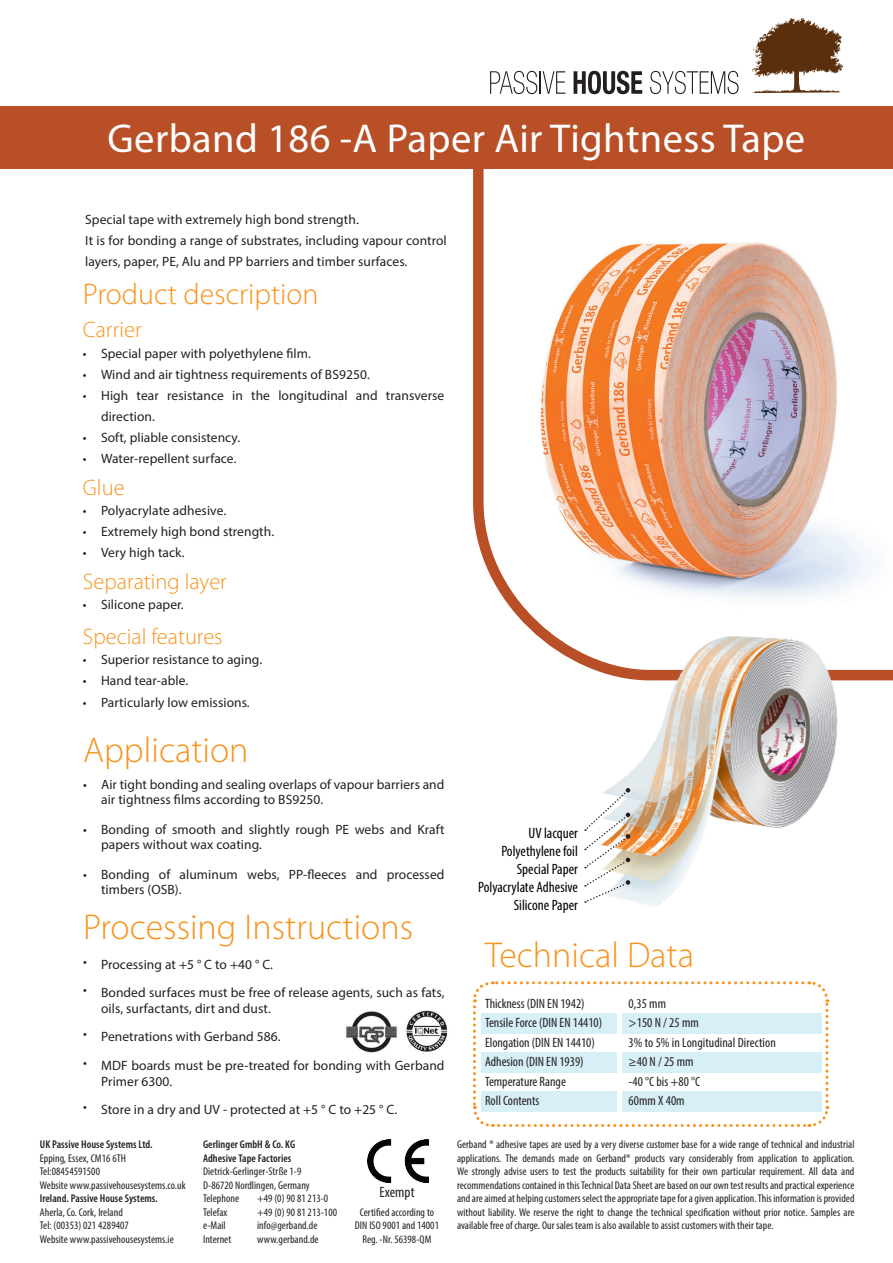
<style>
.page{position:relative;width:893px;height:1263px;background:#fff}
.page>*{position:absolute;margin:0;border:0;box-sizing:border-box;transform-origin:0 0}
.t1{font:40.5px "Myriad Pro";letter-spacing:.01em;color:#fff}
.t2{font:300 36px "Myriad Pro";color:#f7931d}
.t3{font:300 30px "Myriad Pro";color:#f7931d}
.t4{font:300 22.5px "Myriad Pro";color:#f7931d}
.t5{font:condensed 15px "Myriad Pro";color:#000}
.t6{font:condensed 15px "Myriad Pro";letter-spacing:.005em;color:#231f20}
.t7{font:13.5px/15px "Myriad Pro";letter-spacing:.005em;color:#231f20}
.t8{font:condensed 13.5px/19.5px "Myriad Pro";color:#231f20}
.t9{font:condensed 11.25px/13.5px "Myriad Pro";letter-spacing:.005em;color:#231f20;text-align:justify}
.t10{font:600 condensed 11.25px "Myriad Pro";letter-spacing:.005em;color:#231f20}
</style>
<div class="page">
<svg style="left:473px;top:981px;width:357px;height:146px"></svg>
<div style="left:482px;top:1013px;width:340px;height:20px;background:#d7eff7"></div>
<div style="left:482px;top:1052px;width:340px;height:20px;background:#d7eff7"></div>
<div style="left:482px;top:1091px;width:340px;height:20px;background:#d7eff7"></div>
<hr style="left:618px;top:1000px;width:4px;height:119px;background:#fff">
<svg style="left:752px;top:18px;width:91px;height:75px"></svg>
<svg style="left:490px;top:71px;width:75px;height:23px"></svg>
<svg style="left:574px;top:71px;width:68px;height:23px"></svg>
<svg style="left:650px;top:71px;width:89px;height:23px"></svg>
<div style="left:0;top:106px;width:893px;height:62px;background:#b84f27"></div>
<svg style="left:468px;top:168px;width:425px;height:513px"></svg>
<img style="left:592px;top:632px;width:256px;height:274px">
<svg style="left:585px;top:788px;width:45px;height:115px"></svg>
<img style="left:346px;top:1010px;width:102px;height:43px">
<img style="left:368px;top:1140px;width:61px;height:43px">
<p class="t1" style="left:108px;top:113px;width:699px">Gerband 186 -A Paper Air Tightness Tape</p>
<p class="t7" style="left:85px;top:212px;width:275px">Special tape with extremely high bond strength.</p>
<p class="t7" style="left:85px;top:230px;width:363px;line-height:21px">It is for bonding a range of substrates, including vapour control layers, paper, PE, Alu and PP barriers and timber surfaces.</p>
<p class="t3" style="left:83px;top:275px;width:237px">Product description</p>
<p class="t4" style="left:83px;top:316px;width:60px">Carrier</p>
<p class="t7" style="left:83px;top:346px;width:5px">•</p>
<p class="t7" style="left:83px;top:367px;width:5px">•</p>
<p class="t7" style="left:83px;top:388px;width:5px">•</p>
<p class="t7" style="left:83px;top:430px;width:5px">•</p>
<p class="t7" style="left:83px;top:451px;width:5px">•</p>
<p class="t7" style="left:101px;top:346px;width:211px">Special paper with polyethylene film.</p>
<p class="t7" style="left:101px;top:367px;width:270px">Wind and air tightness requirements of BS9250.</p>
<p class="t7" style="left:101px;top:385px;width:345px;line-height:21px">High tear resistance in the longitudinal and transverse direction.</p>
<p class="t7" style="left:101px;top:430px;width:141px">Soft, pliable consistency.</p>
<p class="t7" style="left:101px;top:451px;width:137px">Water-repellent surface.</p>
<p class="t4" style="left:83px;top:474px;width:43px">Glue</p>
<p class="t7" style="left:83px;top:503px;width:5px">•</p>
<p class="t7" style="left:83px;top:524px;width:5px">•</p>
<p class="t7" style="left:83px;top:545px;width:5px">•</p>
<p class="t7" style="left:101px;top:503px;width:127px">Polyacrylate adhesive.</p>
<p class="t7" style="left:101px;top:524px;width:175px">Extremely high bond strength.</p>
<p class="t7" style="left:101px;top:545px;width:85px">Very high tack.</p>
<p class="t4" style="left:83px;top:568px;width:145px">Separating layer</p>
<p class="t7" style="left:83px;top:597px;width:5px">•</p>
<p class="t7" style="left:101px;top:597px;width:84px">Silicone paper.</p>
<p class="t4" style="left:83px;top:623px;width:141px">Special features</p>
<p class="t7" style="left:83px;top:652px;width:5px">•</p>
<p class="t7" style="left:83px;top:673px;width:5px">•</p>
<p class="t7" style="left:83px;top:694px;width:5px">•</p>
<p class="t7" style="left:101px;top:652px;width:163px">Superior resistance to aging.</p>
<p class="t7" style="left:101px;top:673px;width:89px">Hand tear-able.</p>
<p class="t7" style="left:101px;top:694px;width:150px">Particularly low emissions.</p>
<p class="t2" style="left:83px;top:728px;width:167px">Application</p>
<p class="t7" style="left:83px;top:776px;width:5px">•</p>
<p class="t7" style="left:83px;top:821px;width:5px">•</p>
<p class="t7" style="left:83px;top:866px;width:5px">•</p>
<p class="t7" style="left:101px;top:776px;width:345px">Air tight bonding and sealing overlaps of vapour barriers and air tightness films according to BS9250.</p>
<p class="t7" style="left:101px;top:821px;width:345px">Bonding of smooth and slightly rough PE webs and Kraft papers without wax coating.</p>
<p class="t7" style="left:101px;top:866px;width:345px">Bonding of aluminum webs, PP-fleeces and processed timbers (OSB).</p>
<p class="t2" style="left:83px;top:905px;width:332px">Processing Instructions</p>
<p class="t7" style="left:83px;top:953px;width:5px">•</p>
<p class="t7" style="left:83px;top:982px;width:5px">•</p>
<p class="t7" style="left:83px;top:1026px;width:5px">•</p>
<p class="t7" style="left:83px;top:1054px;width:5px">•</p>
<p class="t7" style="left:83px;top:1099px;width:5px">•</p>
<p class="t7" style="left:101px;top:957px;width:173px">Processing at +5 ° C to +40 ° C.</p>
<p class="t7" style="left:101px;top:984px;width:345px;line-height:16.2px">Bonded surfaces must be free of release agents, such as fats, oils, surfactants, dirt and dust.</p>
<p class="t7" style="left:101px;top:1029px;width:181px">Penetrations with Gerband 586.</p>
<p class="t7" style="left:101px;top:1057px;width:345px;line-height:16.2px">MDF boards must be pre-treated for bonding with Gerband<br>Primer 6300.</p>
<p class="t7" style="left:101px;top:1102px;width:298px">Store in a dry and UV - protected at +5 ° C to +25 ° C.</p>
<p class="t10" style="left:40px;top:1137px;width:114px">UK Passive House Systems Ltd.</p>
<p class="t9" style="left:40px;top:1151px;width:88px">Epping, Essex, CM16 6TH</p>
<p class="t9" style="left:40px;top:1164px;width:62px">Tel:08454591500</p>
<p class="t9" style="left:40px;top:1178px;width:147px">Website www.passivehousesystems.co.uk</p>
<p class="t10" style="left:40px;top:1191px;width:119px">Ireland. Passive House Systems.</p>
<p class="t9" style="left:40px;top:1205px;width:85px">Aherla, Co. Cork, Ireland</p>
<p class="t9" style="left:40px;top:1218px;width:90px">Tel: (00353) 021 4289407</p>
<p class="t9" style="left:40px;top:1232px;width:135px">Website www.passivehousesystems.ie</p>
<p class="t10" style="left:203px;top:1137px;width:94px">Gerlinger GmbH &amp; Co. KG</p>
<p class="t10" style="left:203px;top:1151px;width:90px">Adhesive Tape Factories</p>
<p class="t9" style="left:203px;top:1164px;width:100px">Dietrick-Gerlinger-Strße 1-9</p>
<p class="t9" style="left:203px;top:1178px;width:108px">D-86720 Nordlingen, Germany</p>
<p class="t9" style="left:203px;top:1191px;width:38px">Telephone</p>
<p class="t9" style="left:257px;top:1191px;width:73px">+49 (0) 90 81 213-0</p>
<p class="t9" style="left:203px;top:1205px;width:26px">Telefax</p>
<p class="t9" style="left:257px;top:1205px;width:82px">+49 (0) 90 81 213-100</p>
<p class="t9" style="left:203px;top:1218px;width:24px">e-Mail</p>
<p class="t9" style="left:257px;top:1218px;width:62px">info@gerband.de</p>
<p class="t9" style="left:203px;top:1232px;width:30px">Internet</p>
<p class="t9" style="left:257px;top:1232px;width:63px">www.gerband.de</p>
<p class="t6" style="left:379px;top:1183px;width:37px">Exempt</p>
<p class="t9" style="left:360px;top:1205px;width:76px">Certified according to</p>
<p class="t9" style="left:355px;top:1219px;width:86px">DIN ISO 9001 and 14001</p>
<p class="t9" style="left:362px;top:1232px;width:70px">Reg. -Nr. 56398-QM</p>
<p class="t5" style="left:528px;top:823px;width:51px">UV lacquer</p>
<p class="t5" style="left:501px;top:841px;width:78px">Polyethylene foil</p>
<p class="t5" style="left:517px;top:859px;width:63px">Special Paper</p>
<p class="t5" style="left:478px;top:877px;width:101px">Polyacrylate Adhesive</p>
<p class="t5" style="left:514px;top:895px;width:66px">Silicone Paper</p>
<p class="t2" style="left:485px;top:933px;width:211px">Technical Data</p>
<p class="t8" style="left:485px;top:993px;width:101px">Thickness (DIN EN 1942)</p>
<p class="t8" style="left:485px;top:1013px;width:119px">Tensile Force (DIN EN 14410)<br>Elongation (DIN EN 14410)<br>Adhesion (DIN EN 1939)</p>
<p class="t8" style="left:485px;top:1071px;width:82px">Temperature Range</p>
<p class="t8" style="left:485px;top:1091px;width:56px">Roll Contents</p>
<p class="t8" style="left:629px;top:993px;width:39px">0,35 mm</p>
<p class="t8" style="left:629px;top:1013px;width:72px">&gt;150 N / 25 mm</p>
<p class="t8" style="left:629px;top:1032px;width:149px">3% to 5% in Longitudinal Direction</p>
<p class="t8" style="left:629px;top:1052px;width:66px">≥40 N / 25 mm</p>
<p class="t8" style="left:629px;top:1071px;width:73px">-40 °C bis +80 °C</p>
<p class="t8" style="left:629px;top:1091px;width:58px">60mm X 40m</p>
<p class="t9" style="left:457px;top:1137px;width:399px">Gerband ® adhesive tapes are used by a very diverse customer base for a wide range of technical and industrial applications. The demands made on Gerband® products vary considerably from application to application.<br>We strongly advise users to test the products suitability for their own particular requirement. All data and recommendations contained in this Technical Data Sheet are based on our own test results and practical experience and are aimed at helping customers select the appropriate tape for a given application. This information is provided without liability. We reserve the right to change the technical specification without prior notice. Samples are available free of charge. Our sales team is also available to assist customers with their tape.</p>
</div>
